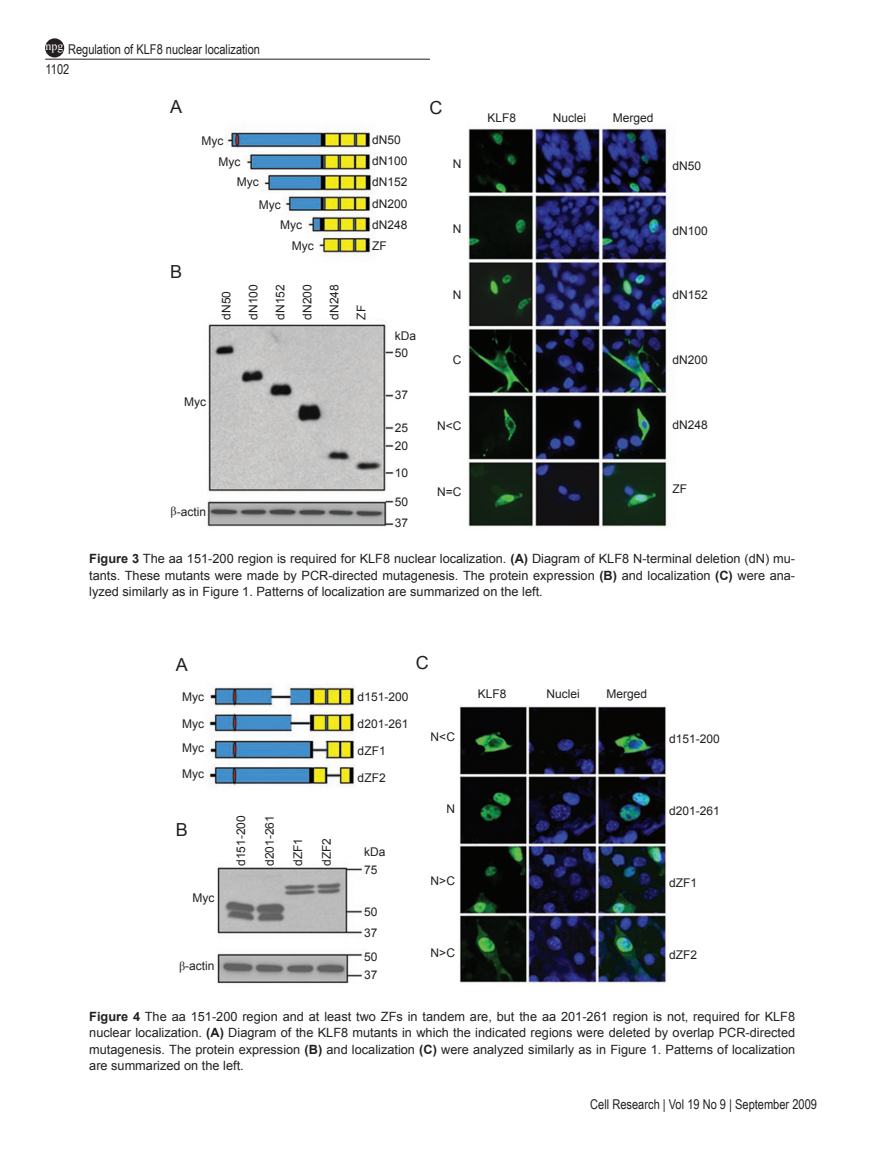
<style>
.page{position:relative;width:893px;height:1170px;background:#fff}
.page>*{position:absolute;margin:0;border:0;box-sizing:border-box;transform-origin:0 0}
.t1{font:18px "Arial";color:#231f20}
.t2{font:18px "Arial MT2";color:#231f20}
.t3{font:13.5px/19.8px "Arial Narrow";color:#231f20}
.t4{font:12.75px/16.5px "Arial";color:#231f20;text-align:justify}
.t5{font:12px/21.3px "Arial";color:#231f20}
.t6{font:12px "Times New Roman";color:#fff}
.s1{font-family:"Times New Roman PSMT2"}
.s2{font-weight:700}
</style>
<div class="page">
<hr style="left:45px;top:59px;width:385px;height:1px;background:#231f20">
<div style="left:46px;top:39px;width:17px;height:18px;background:#231f20;border-radius:50%"></div>
<div style="left:45px;top:38px;width:19px;height:19px;border:2px solid #231f20;border-radius:50%"></div>
<img style="left:208px;top:684px;width:459px;height:300px">
<img style="left:207px;top:127px;width:468px;height:400px">
<p class="t3" style="left:46px;top:39px;width:216px;text-indent:23px">Regulation of KLF8 nuclear localization<br>1102</p>
<p class="t6" style="left:46px;top:38px;width:19px">npg</p>
<h1 class="t2" style="left:170px;top:94px;width:14px">A</h1>
<h1 class="t1" style="left:170px;top:259px;width:14px">B</h1>
<p class="t5" style="left:201px;top:130px;width:23px">Myc</p>
<p class="t5" style="left:372px;top:129px;width:37px">dN50 dN100 dN152 dN200 dN248<br>ZF</p>
<p class="t5" style="left:237px;top:152px;width:23px;line-height:20.2px;text-indent:-18px">Myc<br>Myc</p>
<p class="t5" style="left:259px;top:194px;width:23px">Myc</p>
<p class="t5" style="left:280px;top:214px;width:23px">Myc</p>
<p class="t5" style="left:292px;top:235px;width:23px">Myc</p>
<p class="t5" style="left:216px;top:320px;width:30px;rotate:-90deg">dN50</p>
<p class="t5" style="left:243px;top:320px;width:37px;rotate:-90deg">dN100</p>
<p class="t5" style="left:270px;top:320px;width:37px;rotate:-90deg">dN152</p>
<p class="t5" style="left:297px;top:320px;width:37px;rotate:-90deg">dN200</p>
<p class="t5" style="left:324px;top:320px;width:37px;rotate:-90deg">dN248</p>
<p class="t5" style="left:351px;top:320px;width:16px;rotate:-90deg">ZF</p>
<p class="t5" style="left:184px;top:391px;width:23px">Myc</p>
<p class="t5" style="left:171px;top:501px;width:37px"><span class="s1">β</span>-actin</p>
<p class="t5" style="left:395px;top:328px;width:23px;line-height:16.5px">kDa<br>50</p>
<p class="t5" style="left:395px;top:384px;width:15px">37</p>
<p class="t5" style="left:395px;top:419px;width:15px;line-height:18px">25<br>20</p>
<p class="t5" style="left:395px;top:462px;width:15px">10</p>
<p class="t5" style="left:395px;top:491px;width:15px">50<br>37</p>
<h1 class="t1" style="left:429px;top:96px;width:14px">C</h1>
<p class="t5" style="left:453px;top:153px;width:10px">N</p>
<p class="t5" style="left:453px;top:219px;width:10px">N</p>
<p class="t5" style="left:453px;top:284px;width:10px">N</p>
<p class="t5" style="left:453px;top:349px;width:10px">C</p>
<p class="t5" style="left:437px;top:415px;width:26px">N&lt;C</p>
<p class="t5" style="left:437px;top:481px;width:26px">N=C</p>
<p class="t5" style="left:487px;top:107px;width:30px">KLF8</p>
<p class="t5" style="left:553px;top:107px;width:35px">Nuclei</p>
<p class="t5" style="left:613px;top:107px;width:42px">Merged</p>
<p class="t5" style="left:672px;top:156px;width:30px">dN50</p>
<p class="t5" style="left:672px;top:220px;width:37px">dN100</p>
<p class="t5" style="left:672px;top:285px;width:37px">dN152</p>
<p class="t5" style="left:672px;top:349px;width:37px">dN200</p>
<p class="t5" style="left:672px;top:414px;width:37px">dN248</p>
<p class="t5" style="left:672px;top:478px;width:16px">ZF</p>
<p class="t4" style="left:89px;top:550px;width:707px"><span class="s2">Figure 3</span> The aa 151-200 region is required for KLF8 nuclear localization. <span class="s2">(A)</span> Diagram of KLF8 N-terminal deletion (dN) mu&shy;tants. These mutants were made by PCR-directed mutagenesis. The protein expression <span class="s2">(B)</span> and localization <span class="s2">(C)</span> were ana&shy;lyzed similarly as in Figure 1. Patterns of localization are summarized on the left.</p>
<h1 class="t2" style="left:176px;top:653px;width:14px">A</h1>
<p class="t5" style="left:182px;top:686px;width:23px">Myc</p>
<p class="t5" style="left:182px;top:712px;width:23px;line-height:24px">Myc<br>Myc</p>
<p class="t5" style="left:182px;top:762px;width:23px">Myc</p>
<h1 class="t1" style="left:176px;top:818px;width:14px">B</h1>
<p class="t5" style="left:193px;top:887px;width:23px">Myc</p>
<p class="t5" style="left:179px;top:955px;width:37px"><span class="s1">β</span>-actin</p>
<p class="t5" style="left:231px;top:865px;width:52px;rotate:-90deg">d151-200</p>
<p class="t5" style="left:259px;top:865px;width:52px;rotate:-90deg">d201-261</p>
<h1 class="t1" style="left:416px;top:650px;width:14px">C</h1>
<p class="t5" style="left:358px;top:686px;width:52px">d151-200</p>
<p class="t5" style="left:358px;top:713px;width:52px">d201-261</p>
<p class="t5" style="left:358px;top:740px;width:30px">dZF1</p>
<p class="t5" style="left:358px;top:767px;width:30px">dZF2</p>
<p class="t5" style="left:431px;top:726px;width:26px">N&lt;C</p>
<p class="t5" style="left:446px;top:798px;width:10px">N</p>
<p class="t5" style="left:288px;top:865px;width:30px;rotate:-90deg">dZF1</p>
<p class="t5" style="left:316px;top:865px;width:30px;rotate:-90deg">dZF2</p>
<p class="t5" style="left:364px;top:843px;width:23px;line-height:18px">kDa<br>75</p>
<p class="t5" style="left:364px;top:901px;width:15px">50<br>37</p>
<p class="t5" style="left:364px;top:948px;width:15px;line-height:18px">50<br>37</p>
<p class="t5" style="left:431px;top:870px;width:26px">N&gt;C</p>
<p class="t5" style="left:431px;top:942px;width:26px">N&gt;C</p>
<p class="t5" style="left:478px;top:683px;width:30px">KLF8</p>
<p class="t5" style="left:546px;top:683px;width:35px">Nuclei</p>
<p class="t5" style="left:606px;top:683px;width:42px">Merged</p>
<p class="t5" style="left:669px;top:727px;width:52px">d151-200</p>
<p class="t5" style="left:669px;top:799px;width:52px">d201-261</p>
<p class="t5" style="left:669px;top:871px;width:30px">dZF1</p>
<p class="t5" style="left:669px;top:943px;width:30px">dZF2</p>
<p class="t4" style="left:89px;top:1008px;width:707px"><span class="s2">Figure 4</span> The aa 151-200 region and at least two ZFs in tandem are, but the aa 201-261 region is not, required for KLF8 nuclear localization. <span class="s2">(A)</span> Diagram of the KLF8 mutants in which the indicated regions were deleted by overlap PCR-directed mutagenesis. The protein expression <span class="s2">(B)</span> and localization <span class="s2">(C)</span> were analyzed similarly as in Figure 1. Patterns of localization are summarized on the left.</p>
<p class="t3" style="left:590px;top:1093px;width:228px">Cell Research | Vol 19 No 9 | September 2009</p>
</div>
